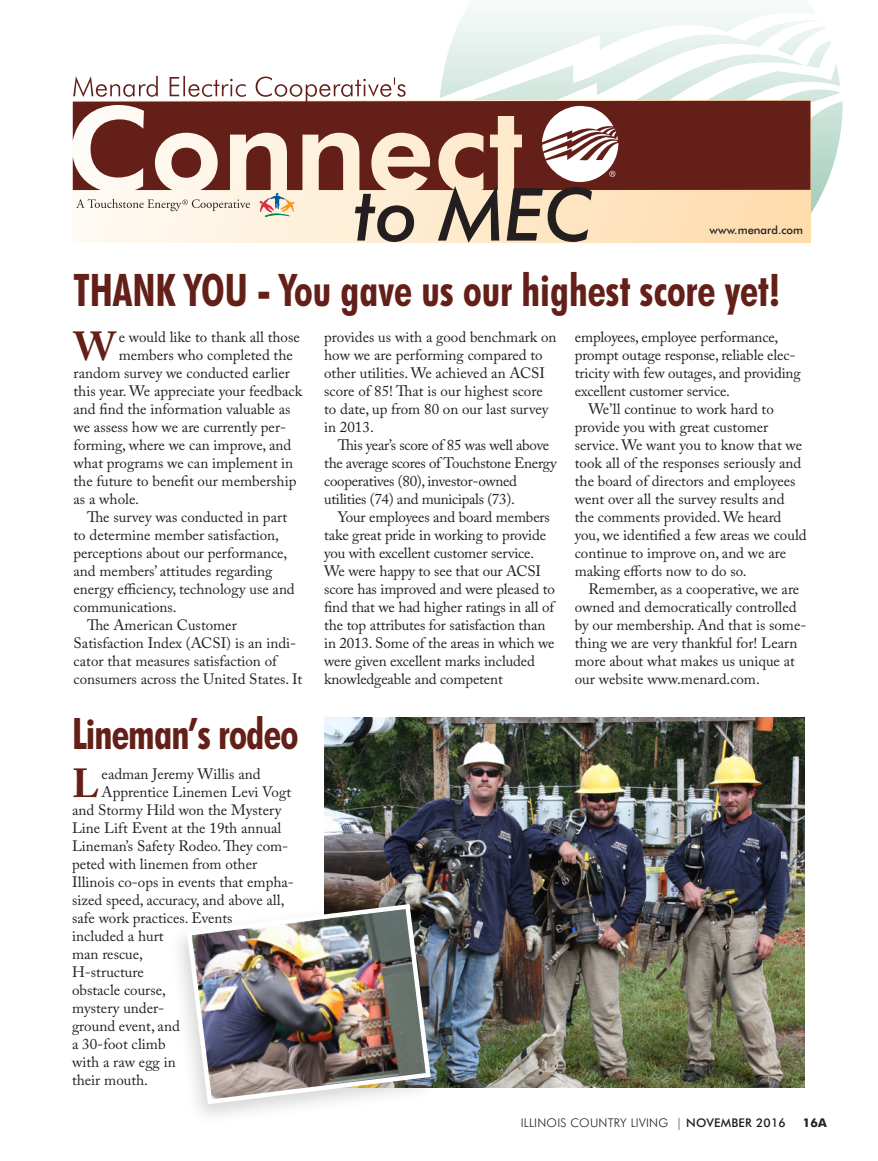
<style>
.page{position:relative;width:878px;height:1161px;background:#fff}
.page>*{position:absolute;margin:0;border:0;box-sizing:border-box;transform-origin:0 0}
.HEAD-icl-2011{font:700 condensed 45px "Futura BT";color:#641f18;scale:.93 1}
.HEAD-icl-2011-2{font:700 condensed 43.5px "Futura BT";letter-spacing:-.02em;color:#641f18;scale:.93 1}
.TEXT-icl-2011{font:700 40.35px "Adobe Caslon Pro";color:#641f18}
.TEXT-icl-2011-2{font:15px/18px "Adobe Caslon Pro";color:#231f20}
.TEXT-icl-2011-3{font:15px/18px "Adobe Caslon Pro";letter-spacing:-.02em;color:#231f20}
.t1{font:300 12px "Futura BT";letter-spacing:.02em;color:#231f20}
.t2{font:700 12px "Futura BT";color:#231f20}
.t3{font:500 11.4px "Futura BT";color:#231f20}
.s1{font-weight:500}
</style>
<div class="page">
<svg style="left:825px;top:63px;width:17px;height:124px"></svg>
<svg style="left:73px;top:10px;width:752px;height:233px"></svg>
<img style="left:324px;top:717px;width:480px;height:371px">
<div style="left:167px;top:898px;width:273px;height:228px;background:#231f20;opacity:.18"></div>
<img style="left:184px;top:902px;width:249px;height:205px">
<p class="t3" style="left:709px;top:223px;width:95px">www.menard.com</p>
<p class="HEAD-icl-2011" style="left:74px;top:263px;width:761px">THANK YOU - You gave us our highest score yet!</p>
<p class="TEXT-icl-2011" style="left:74px;top:323px;width:44px">W</p>
<p class="TEXT-icl-2011-2" style="left:119px;top:328px;width:183px">e would like to thank all those</p>
<p class="TEXT-icl-2011-2" style="left:324px;top:328px;width:234px">provides us with a good benchmark on how we are performing compared to other utilities. We achieved an ACSI score of 85! That is our highest score to date, up from 80 on our last survey in 2013.</p>
<p class="TEXT-icl-2011-3" style="left:324px;top:436px;width:234px;text-indent:14px">This year’s score of 85 was well above the average scores of Touchstone Energy cooperatives (80), investor-owned utilities (74) and municipals (73).</p>
<p class="TEXT-icl-2011-2" style="left:324px;top:508px;width:232px;text-indent:14px">Your employees and board members take great pride in working to provide you with excellent customer service.<br>We were happy to see that our ACSI score has improved and were pleased to find that we had higher ratings in all of the top attributes for satisfaction than in 2013. Some of the areas in which we were given excellent marks included knowledgeable and competent</p>
<p class="TEXT-icl-2011-2" style="left:574px;top:328px;width:227px">employees, employee performance, prompt outage response, reliable elec&shy;tricity with few outages, and providing excellent customer service.</p>
<p class="TEXT-icl-2011-2" style="left:574px;top:400px;width:233px;text-indent:14px">We’ll continue to work hard to provide you with great customer service. We want you to know that we took all of the responses seriously and the board of directors and employees went over all the survey results and the comments provided. We heard you, we identified a few areas we could continue to improve on, and we are making efforts now to do so.</p>
<p class="TEXT-icl-2011-2" style="left:574px;top:580px;width:233px;text-indent:14px">Remember, as a cooperative, we are owned and democratically controlled by our membership. And that is some&shy;thing we are very thankful for! Learn more about what makes us unique at our website www.menard.com.</p>
<p class="TEXT-icl-2011-2" style="left:119px;top:346px;width:176px">members who completed the</p>
<p class="TEXT-icl-2011-2" style="left:74px;top:364px;width:218px">random survey we conducted earlier</p>
<p class="TEXT-icl-2011-2" style="left:74px;top:382px;width:230px">this year. We appreciate your feedback</p>
<p class="TEXT-icl-2011-2" style="left:74px;top:400px;width:218px">and find the information valuable as</p>
<p class="TEXT-icl-2011-2" style="left:74px;top:418px;width:214px">we assess how we are currently per-</p>
<p class="TEXT-icl-2011-2" style="left:74px;top:436px;width:219px">forming, where we can improve, and</p>
<p class="TEXT-icl-2011-2" style="left:74px;top:454px;width:221px">what programs we can implement in</p>
<p class="TEXT-icl-2011-2" style="left:74px;top:472px;width:224px">the future to benefit our membership</p>
<p class="TEXT-icl-2011-2" style="left:74px;top:490px;width:67px">as a whole.</p>
<p class="TEXT-icl-2011-2" style="left:74px;top:508px;width:223px;text-indent:14px">The survey was conducted in part to determine member satisfaction, perceptions about our performance, and members’ attitudes regarding energy efficiency, technology use and communications.</p>
<p class="TEXT-icl-2011-2" style="left:74px;top:616px;width:230px;text-indent:14px">The American Customer Satisfaction Index (ACSI) is an indi&shy;cator that measures satisfaction of consumers across the United States. It</p>
<p class="HEAD-icl-2011-2" style="left:72px;top:707px;width:245px">Lineman’s rodeo</p>
<p class="TEXT-icl-2011" style="left:72px;top:759px;width:28px">L</p>
<p class="TEXT-icl-2011-2" style="left:102px;top:764px;width:160px">eadman Jeremy Willis and</p>
<p class="TEXT-icl-2011-2" style="left:102px;top:782px;width:191px">Apprentice Linemen Levi Vogt</p>
<p class="TEXT-icl-2011-2" style="left:72px;top:800px;width:211px">and Stormy Hild won the Mystery</p>
<p class="TEXT-icl-2011-2" style="left:72px;top:818px;width:211px">Line Lift Event at the 19th annual</p>
<p class="TEXT-icl-2011-2" style="left:72px;top:836px;width:218px">Lineman’s Safety Rodeo. They com-</p>
<p class="TEXT-icl-2011-2" style="left:72px;top:854px;width:187px">peted with linemen from other</p>
<p class="TEXT-icl-2011-2" style="left:72px;top:872px;width:223px">Illinois co-ops in events that empha-</p>
<p class="TEXT-icl-2011-2" style="left:72px;top:890px;width:214px">sized speed, accuracy, and above all,</p>
<p class="TEXT-icl-2011-2" style="left:72px;top:908px;width:162px">safe work practices. Events</p>
<p class="TEXT-icl-2011-2" style="left:72px;top:926px;width:93px">included a hurt</p>
<p class="TEXT-icl-2011-2" style="left:72px;top:944px;width:72px">man rescue,</p>
<p class="TEXT-icl-2011-2" style="left:72px;top:962px;width:73px">H-structure</p>
<p class="TEXT-icl-2011-2" style="left:72px;top:980px;width:95px">obstacle course,</p>
<p class="TEXT-icl-2011-2" style="left:72px;top:998px;width:94px">mystery under-</p>
<p class="TEXT-icl-2011-2" style="left:72px;top:1016px;width:109px">ground event, and</p>
<p class="TEXT-icl-2011-2" style="left:72px;top:1034px;width:95px">a 30-foot climb</p>
<p class="TEXT-icl-2011-2" style="left:72px;top:1052px;width:105px">with a raw egg in</p>
<p class="TEXT-icl-2011-2" style="left:72px;top:1070px;width:78px">their mouth.</p>
<p class="t1" style="left:520px;top:1116px;width:266px">ILLINOIS COUNTRY LIVING | <span class="s1">NOVEMBER 2016</span></p>
<p class="t2" style="left:803px;top:1116px;width:25px">16a</p>
</div>
